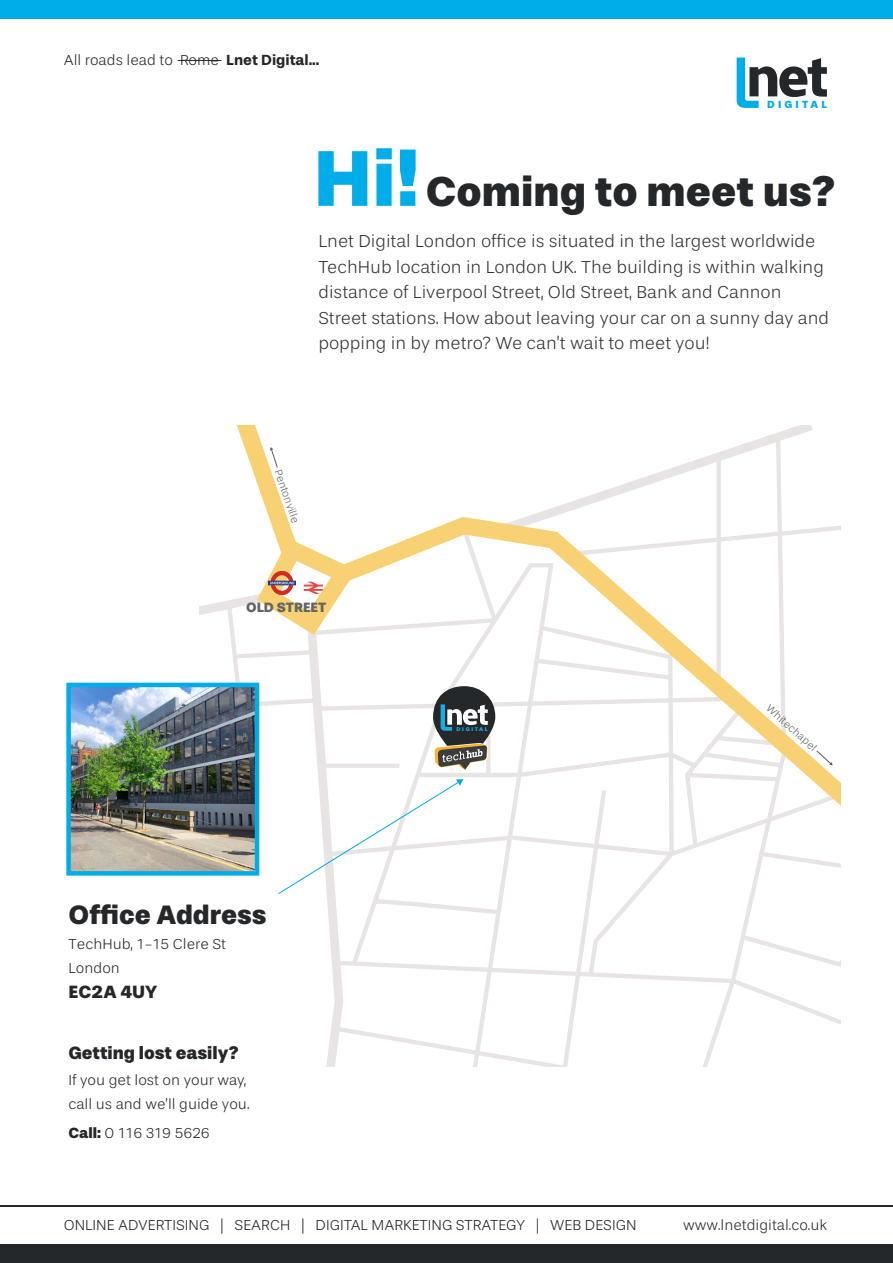
<style>
.page{position:relative;width:893px;height:1263px;background:#fff}
.page>*{position:absolute;margin:0;border:0;box-sizing:border-box;transform-origin:0 0}
.t1{font:900 42.45px "Stevie Sans";color:#25282b}
.t2{font:900 27px "Stevie Sans";color:#25282b}
.t3{font:300 18px/25.5px "Stevie Sans";color:#333}
.t4{font:900 18px "Stevie Sans";color:#25282b}
.t5{font:300 15px/24px "Stevie Sans";color:#25282b}
.t6{font:900 13.65px "Stevie Sans";color:#636466}
.t7{font:300 10.95px "Stevie Sans";color:#636466}
.t8{font:900 10.5px "Stevie Sans";letter-spacing:.3em;color:#00ade9}
.t9{font:900 5.55px "Stevie Sans";letter-spacing:.3em;color:#1babe3}
.s1{font-weight:700}
.s2{font-size:79.95px;color:#00ade9}
.s3{font-weight:900}
</style>
<div class="page">
<svg style="left:737px;top:58px;width:90px;height:50px"></svg>
<div style="left:0;top:1244px;width:893px;height:19px;background:#25282b"></div>
<div style="left:0;top:1px;width:893px;height:18px;background:#00ade9"></div>
<hr style="left:0;top:1205px;width:893px;height:1px;background:#25282b">
<hr style="left:178px;top:60px;width:43px;height:1px;background:#25282b">
<svg style="left:326px;top:969px;width:17px;height:97px"></svg>
<svg style="left:432px;top:969px;width:104px;height:55px"></svg>
<svg style="left:569px;top:969px;width:271px;height:97px"></svg>
<svg style="left:334px;top:1024px;width:236px;height:42px"></svg>
<svg style="left:536px;top:969px;width:140px;height:10px"></svg>
<svg style="left:66px;top:426px;width:774px;height:543px"></svg>
<p class="t5" style="left:64px;top:49px;width:257px">All roads lead to Rome <span class="s1">Lnet Digital...</span></p>
<p class="t8" style="left:767px;top:99px;width:61px">DIGITAL</p>
<h1 class="t1" style="left:313px;top:168px;width:524px"><span class="s2">Hi!</span>Coming to meet us?</h1>
<p class="t3" style="left:318px;top:229px;width:512px">Lnet Digital London office is situated in the largest worldwide TechHub location in London UK. The building is within walking distance of Liverpool Street, Old Street, Bank and Cannon Street stations. How about leaving your car on a sunny day and popping in by metro? We can’t wait to meet you!</p>
<p class="t7" style="left:283px;top:468px;width:57px;rotate:71deg">Pentonville</p>
<p class="t6" style="left:246px;top:599px;width:82px">OLD STREET</p>
<h2 class="t2" style="left:69px;top:900px;width:199px">Office Address</h2>
<p class="t5" style="left:69px;top:933px;width:159px">TechHub, 1-15 Clere St<br>London</p>
<p class="t4" style="left:69px;top:982px;width:90px">EC2A 4UY</p>
<p class="t4" style="left:68px;top:1043px;width:172px">Getting lost easily?</p>
<p class="t5" style="left:68px;top:1068px;width:183px">If you get lost on your way, call us and we’ll guide you.</p>
<p class="t5" style="left:68px;top:1121px;width:143px"><span class="s3">Call:</span> 0 116 319 5626</p>
<p class="t9" style="left:457px;top:726px;width:33px">DIGITAL</p>
<p class="t7" style="left:772px;top:702px;width:65px;rotate:42deg">Whitechapel</p>
<p class="t5" style="left:64px;top:1214px;width:574px">ONLINE ADVERTISING | SEARCH | DIGITAL MARKETING STRATEGY | WEB DESIGN</p>
<p class="t5" style="left:683px;top:1214px;width:146px">www.lnetdigital.co.uk</p>
</div>
